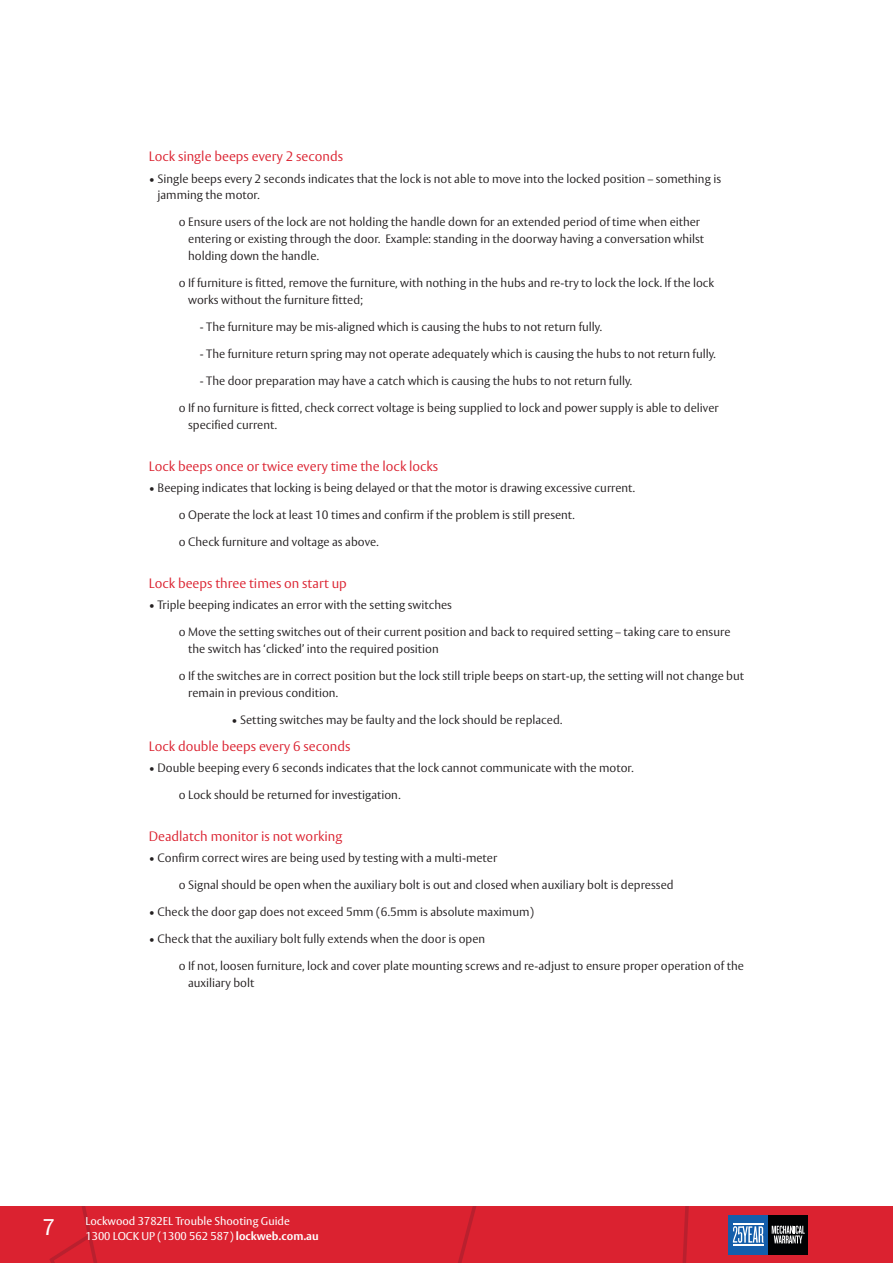
<style>
.page{position:relative;width:893px;height:1263px;background:#fff}
.page>*{position:absolute;margin:0;border:0;box-sizing:border-box;transform-origin:0 0}
.t1{font:22.5px "ASSA Vesta";color:#fff}
.Body{font:300 13.5px "ASSA Vesta";color:#db2230}
.Body-2{font:300 12px/16.8px "ASSA Vesta";color:#231f20}
.t2{font:11.25px/15px "ASSA Vesta";color:#fff}
.s1{font-weight:700}
</style>
<div class="page">
<div style="left:0;top:1206px;width:893px;height:57px;background:#db2230"></div>
<svg style="left:57px;top:1206px;width:37px;height:34px"></svg>
<div style="left:728px;top:1215px;width:40px;height:40px;background:#135eab"></div>
<div style="left:768px;top:1215px;width:40px;height:40px;background:#010203"></div>
<svg style="left:772px;top:1225px;width:33px;height:18px"></svg>
<svg style="left:733px;top:1226px;width:30px;height:17px"></svg>
<hr style="left:733px;top:1224px;width:30px;height:1px;background:#fff">
<hr style="left:733px;top:1244px;width:30px;height:1px;background:#fff">
<p class="Body" style="left:149px;top:149px;width:196px">Lock single beeps every 2 seconds</p>
<p class="Body-2" style="left:158px;top:170px;width:565px;text-indent:-9px">• Single beeps every 2 seconds indicates that the lock is not able to move into the locked position – something is jamming the motor.</p>
<p class="Body-2" style="left:188px;top:214px;width:518px;text-indent:-9px">o Ensure users of the lock are not holding the handle down for an extended period of time when either entering or existing through the door. Example: standing in the doorway having a conversation whilst holding down the handle.</p>
<p class="Body-2" style="left:188px;top:275px;width:528px;text-indent:-9px">o If furniture is fitted, remove the furniture, with nothing in the hubs and re-try to lock the lock. If the lock works without the furniture fitted;</p>
<p class="Body-2" style="left:200px;top:319px;width:404px">- The furniture may be mis-aligned which is causing the hubs to not return fully.</p>
<p class="Body-2" style="left:200px;top:346px;width:517px">- The furniture return spring may not operate adequately which is causing the hubs to not return fully.</p>
<p class="Body-2" style="left:200px;top:373px;width:434px">- The door preparation may have a catch which is causing the hubs to not return fully.</p>
<p class="Body-2" style="left:188px;top:400px;width:532px;text-indent:-9px">o If no furniture is fitted, check correct voltage is being supplied to lock and power supply is able to deliver specified current.</p>
<p class="Body" style="left:149px;top:458px;width:291px">Lock beeps once or twice every time the lock locks</p>
<p class="Body-2" style="left:149px;top:480px;width:488px">• Beeping indicates that locking is being delayed or that the motor is drawing excessive current.</p>
<p class="Body-2" style="left:179px;top:507px;width:397px">o Operate the lock at least 10 times and confirm if the problem is still present.</p>
<p class="Body-2" style="left:179px;top:534px;width:201px">o Check furniture and voltage as above.</p>
<p class="Body" style="left:149px;top:575px;width:200px">Lock beeps three times on start up</p>
<p class="Body-2" style="left:149px;top:597px;width:305px">• Triple beeping indicates an error with the setting switches</p>
<p class="Body-2" style="left:188px;top:624px;width:544px;text-indent:-9px">o Move the setting switches out of their current position and back to required setting – taking care to ensure the switch has ‘clicked’ into the required position</p>
<p class="Body-2" style="left:188px;top:668px;width:557px;text-indent:-9px">o If the switches are in correct position but the lock still triple beeps on start-up, the setting will not change but remain in previous condition.</p>
<p class="Body-2" style="left:231px;top:712px;width:332px">• Setting switches may be faulty and the lock should be replaced.</p>
<p class="Body" style="left:149px;top:738px;width:203px">Lock double beeps every 6 seconds</p>
<p class="Body-2" style="left:149px;top:760px;width:486px">• Double beeping every 6 seconds indicates that the lock cannot communicate with the motor.</p>
<p class="Body-2" style="left:179px;top:787px;width:223px">o Lock should be returned for investigation.</p>
<p class="Body" style="left:149px;top:828px;width:195px">Deadlatch monitor is not working</p>
<p class="Body-2" style="left:149px;top:850px;width:350px">• Confirm correct wires are being used by testing with a multi-meter</p>
<p class="Body-2" style="left:179px;top:877px;width:496px">o Signal should be open when the auxiliary bolt is out and closed when auxiliary bolt is depressed</p>
<p class="Body-2" style="left:149px;top:904px;width:387px">• Check the door gap does not exceed 5mm (6.5mm is absolute maximum)</p>
<p class="Body-2" style="left:149px;top:931px;width:338px">• Check that the auxiliary bolt fully extends when the door is open</p>
<p class="Body-2" style="left:188px;top:958px;width:557px;text-indent:-9px">o If not, loosen furniture, lock and cover plate mounting screws and re-adjust to ensure proper operation of the auxiliary bolt</p>
<h1 class="t1" style="left:43px;top:1214px;width:14px">7</h1>
<p class="t2" style="left:85px;top:1214px;width:235px">Lockwood 3782EL Trouble Shooting Guide<br>1300 LOCK UP (1300 562 587) <span class="s1">lockweb.com.au</span></p>
</div>
